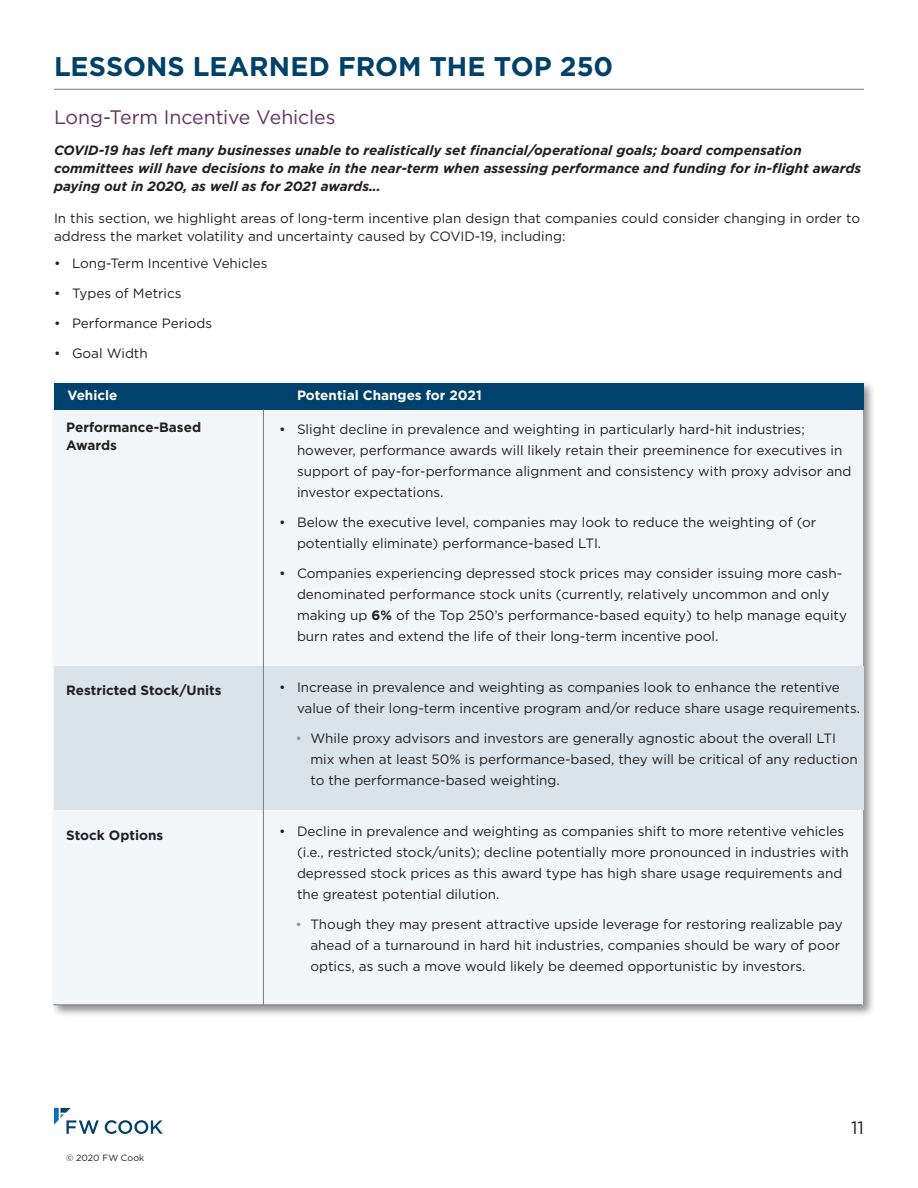
<style>
.page{position:relative;width:918px;height:1188px;background:#fff}
.page>*{position:absolute;margin:0;border:0;box-sizing:border-box;transform-origin:0 0}
.t1{font:700 27px "Gotham";color:#00416a}
.t2{font:19.5px "Gotham";letter-spacing:-.005em;color:#663165}
.t3{font:18px "Gotham";color:#231f20}
.Main_Bullets{font:13.5px/21px "Gotham";color:#231f20}
.Sub_Bullets{font:13.5px/21px "Gotham";color:#231f20}
.Body_Copy{font:italic 700 13.5px/18px "Gotham";color:#231f20}
.Body_Copy-2{font:13.5px/18px "Gotham";color:#231f20}
.Body_Copy-3{font:700 13.5px "Gotham";color:#231f20}
.Body_Copy-4{font:700 13.5px "Gotham";color:#fff}
.t4{font:9px "Gotham";color:#231f20}
.s1{font-weight:700}
.s2{color:#939598}
</style>
<div class="page">
<svg style="left:105px;top:1120px;width:58px;height:14px"></svg>
<svg style="left:54px;top:1108px;width:45px;height:26px"></svg>
<div style="left:50px;top:380px;width:826px;height:637px;background:#231f20;opacity:.5"></div>
<div style="left:53px;top:383px;width:810px;height:622px;background:#f2f6f8"></div>
<hr style="left:54px;top:89px;width:810px;height:1px;background:#737c82">
<div style="left:54px;top:383px;width:810px;height:27px;background:#00426b"></div>
<div style="left:54px;top:666px;width:810px;height:144px;background:#d9e3e9"></div>
<hr style="left:53px;top:1005px;width:809px;height:1px;background:#757b82">
<hr style="left:263px;top:410px;width:1px;height:595px;background:#757b82">
<h1 class="t1" style="left:54px;top:48px;width:561px">LESSONS LEARNED FROM THE TOP 250</h1>
<h2 class="t2" style="left:54px;top:104px;width:283px">Long-Term Incentive Vehicles</h2>
<p class="Body_Copy" style="left:54px;top:141px;width:809px">COVID-19 has left many businesses unable to realistically set financial/operational goals; board compensation committees will have decisions to make in the near-term when assessing performance and funding for in-flight awards paying out in 2020, as well as for 2021 awards...</p>
<p class="Body_Copy-2" style="left:54px;top:209px;width:808px">In this section, we highlight areas of long-term incentive plan design that companies could consider changing in order to address the market volatility and uncertainty caused by COVID-19, including:</p>
<p class="Main_Bullets" style="left:54px;top:253px;width:215px">• Long-Term Incentive Vehicles</p>
<p class="Main_Bullets" style="left:54px;top:283px;width:129px">• Types of Metrics</p>
<p class="Main_Bullets" style="left:54px;top:313px;width:160px">• Performance Periods</p>
<p class="Main_Bullets" style="left:54px;top:343px;width:95px">• Goal Width</p>
<p class="Body_Copy-4" style="left:68px;top:386px;width:52px">Vehicle</p>
<p class="Body_Copy-4" style="left:297px;top:386px;width:186px">Potential Changes for 2021</p>
<p class="Main_Bullets" style="left:297px;top:419px;width:556px;text-indent:-18px">• Slight decline in prevalence and weighting in particularly hard-hit industries; however, performance awards will likely retain their preeminence for executives in support of pay-for-performance alignment and consistency with proxy advisor and investor expectations.</p>
<p class="Main_Bullets" style="left:297px;top:512px;width:521px;text-indent:-18px">• Below the executive level, companies may look to reduce the weighting of (or potentially eliminate) performance-based LTI.</p>
<p class="Main_Bullets" style="left:297px;top:563px;width:552px;text-indent:-18px">• Companies experiencing depressed stock prices may consider issuing more cash&shy;denominated performance stock units (currently, relatively uncommon and only making up <span class="s1">6%</span> of the Top 250’s performance-based equity) to help manage equity burn rates and extend the life of their long-term incentive pool.</p>
<p class="Main_Bullets" style="left:297px;top:677px;width:565px;text-indent:-18px">• Increase in prevalence and weighting as companies look to enhance the retentive value of their long-term incentive program and/or reduce share usage requirements.</p>
<p class="Sub_Bullets" style="left:310px;top:728px;width:549px;text-indent:-15px"><span class="s2">•</span> While proxy advisors and investors are generally agnostic about the overall LTI mix when at least 50% is performance-based, they will be critical of any reduction to the performance-based weighting.</p>
<p class="Main_Bullets" style="left:297px;top:821px;width:553px;text-indent:-18px">• Decline in prevalence and weighting as companies shift to more retentive vehicles (i.e., restricted stock/units); decline potentially more pronounced in industries with depressed stock prices as this award type has high share usage requirements and the greatest potential dilution.</p>
<p class="Sub_Bullets" style="left:310px;top:914px;width:534px;text-indent:-15px"><span class="s2">•</span> Though they may present attractive upside leverage for restoring realizable pay ahead of a turnaround in hard hit industries, companies should be wary of poor optics, as such a move would likely be deemed opportunistic by investors.</p>
<p class="Body_Copy-3" style="left:66px;top:418px;width:136px">Performance-Based</p>
<p class="Body_Copy-3" style="left:66px;top:436px;width:52px">Awards</p>
<p class="Body_Copy-3" style="left:66px;top:682px;width:157px">Restricted Stock/Units</p>
<p class="Body_Copy-3" style="left:66px;top:826px;width:99px">Stock Options</p>
<p class="t4" style="left:66px;top:1152px;width:80px">© 2020 FW Cook</p>
<h3 class="t3" style="left:851px;top:1116px;width:14px">11</h3>
</div>
